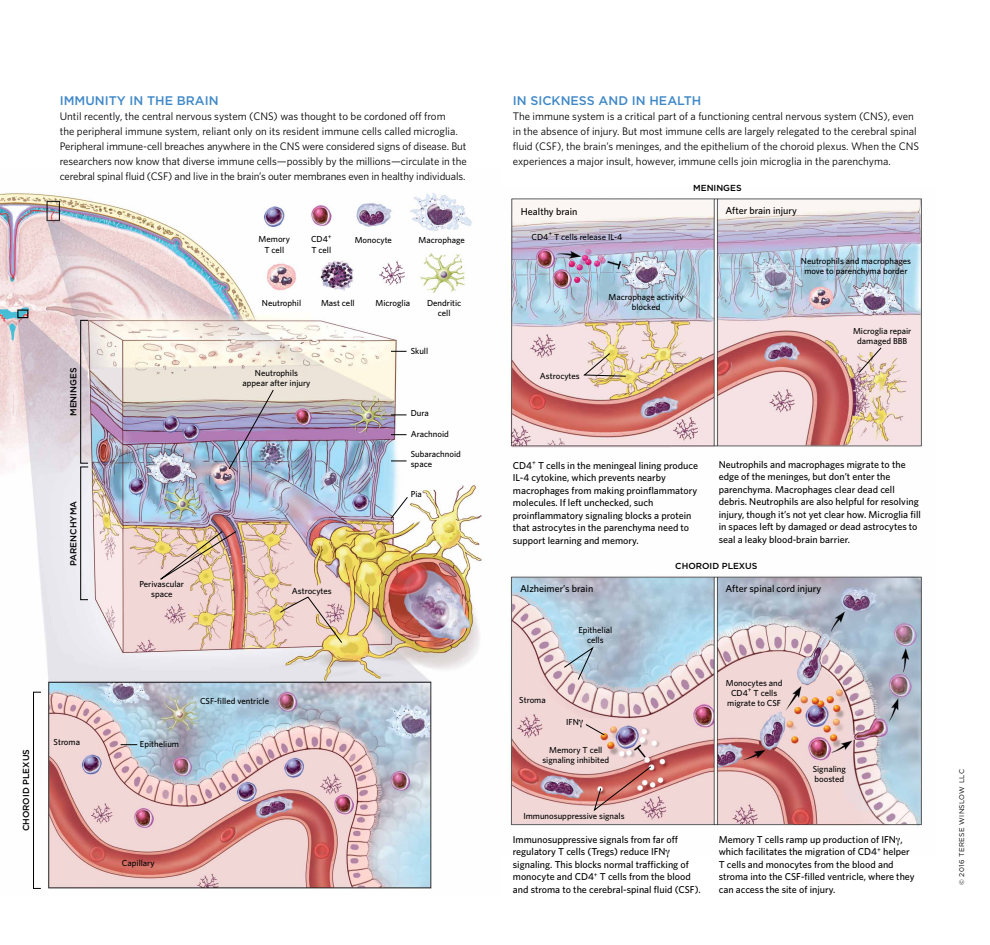
<style>
.page{position:relative;width:990px;height:945px;background:#fff}
.page>*{position:absolute;margin:0;border:0;box-sizing:border-box;transform-origin:0 0}
.t1{font:500 12.5px "Gotham";color:#3f88c8}
.t2{font:11px/15px "Whitney";color:#000}
.t3{font:500 10px/12.5px "Whitney";color:#000}
.t4{font:500 8.75px/10px "Whitney";color:#000;text-align:center}
.t5{font:500 8.75px "Gotham";color:#000}
.t6{font:6.88px "Gotham";letter-spacing:.05em;color:#000}
</style>
<div class="page">
<img style="left:510px;top:198px;width:412px;height:628px">
<img style="left:0;top:193px;width:482px;height:696px">
<img style="left:228px;top:389px;width:46px;height:81px">
<svg style="left:280px;top:597px;width:63px;height:46px;background:#e3c8bf"></svg>
<svg style="left:121px;top:744px;width:16px;height:1px"></svg>
<svg style="left:563px;top:648px;width:30px;height:32px"></svg>
<div style="left:80px;top:320px;width:8px;height:144px;border:1px solid #000"></div>
<div style="left:80px;top:467px;width:8px;height:133px;border:1px solid #000"></div>
<div style="left:33px;top:692px;width:8px;height:197px;border:1px solid #000"></div>
<svg style="left:858px;top:347px;width:24px;height:26px"></svg>
<svg style="left:391px;top:415px;width:16px;height:1px"></svg>
<svg style="left:391px;top:434px;width:16px;height:1px"></svg>
<svg style="left:391px;top:461px;width:16px;height:1px"></svg>
<svg style="left:391px;top:351px;width:16px;height:1px"></svg>
<svg style="left:390px;top:496px;width:18px;height:23px"></svg>
<img style="left:160px;top:531px;width:77px;height:49px">
<svg style="left:593px;top:766px;width:59px;height:46px;background:#cf8a86"></svg>
<svg style="left:583px;top:353px;width:43px;height:24px"></svg>
<svg style="left:579px;top:720px;width:26px;height:16px"></svg>
<p class="t1" style="left:60px;top:92px;width:160px">IMMUNITY IN THE BRAIN</p>
<p class="t2" style="left:60px;top:108px;width:409px">Until recently, the central nervous system (CNS) was thought to be cordoned off from<br>the peripheral immune system, reliant only on its resident immune cells called microglia.<br>Peripheral immune-cell breaches anywhere in the CNS were considered signs of disease. But researchers now know that diverse immune cells—possibly by the millions—circulate in the cerebral spinal fluid (CSF) and live in the brain’s outer membranes even in healthy individuals.</p>
<p class="t4" style="left:259px;top:234px;width:33px">Memory<br>T cell</p>
<p class="t4" style="left:311px;top:234px;width:22px;text-align:left">CD4<sup>+<br></sup>T cell</p>
<p class="t4" style="left:355px;top:234px;width:39px">Monocyte</p>
<p class="t4" style="left:418px;top:234px;width:48px">Macrophage</p>
<p class="t4" style="left:262px;top:298px;width:41px">Neutrophil</p>
<p class="t4" style="left:321px;top:298px;width:35px">Mast cell</p>
<p class="t4" style="left:376px;top:298px;width:36px">Microglia</p>
<p class="t4" style="left:427px;top:298px;width:36px">Dendritic cell</p>
<p class="t5" style="left:68px;top:416px;width:50px;rotate:-90deg">MENINGES</p>
<p class="t5" style="left:68px;top:566px;width:67px;rotate:-90deg">PARENCHYMA</p>
<p class="t4" style="left:243px;top:368px;width:69px">Neutrophils appear after injury</p>
<p class="t4" style="left:139px;top:579px;width:46px">Perivascular space</p>
<p class="t4" style="left:292px;top:586px;width:41px">Astrocytes</p>
<p class="t4" style="left:411px;top:346px;width:19px">Skull</p>
<p class="t4" style="left:411px;top:408px;width:20px">Dura</p>
<p class="t4" style="left:411px;top:429px;width:40px">Arachnoid</p>
<p class="t4" style="left:411px;top:449px;width:52px;text-align:left">Subarachnoid space</p>
<p class="t4" style="left:411px;top:489px;width:13px">Pia</p>
<p class="t5" style="left:20px;top:831px;width:84px;rotate:-90deg">CHOROID PLEXUS</p>
<p class="t4" style="left:54px;top:737px;width:28px">Stroma</p>
<p class="t4" style="left:140px;top:739px;width:41px">Epithelium</p>
<p class="t4" style="left:200px;top:696px;width:71px">CSF-filled ventricle</p>
<p class="t4" style="left:122px;top:858px;width:34px">Capillary</p>
<p class="t1" style="left:513px;top:92px;width:190px">IN SICKNESS AND IN HEALTH</p>
<p class="t2" style="left:513px;top:108px;width:408px">The immune system is a critical part of a functioning central nervous system (CNS), even in the absence of injury. But most immune cells are largely relegated to the cerebral spinal fluid (CSF), the brain’s meninges, and the epithelium of the choroid plexus. When the CNS experiences a major insult, however, immune cells join microglia in the parenchyma.</p>
<p class="t3" style="left:521px;top:205px;width:58px">Healthy brain</p>
<p class="t4" style="left:532px;top:232px;width:92px">CD4<sup>+</sup> T cells release IL-4</p>
<p class="t4" style="left:609px;top:292px;width:77px">Macrophage activity blocked</p>
<p class="t5" style="left:693px;top:182px;width:50px">MENINGES</p>
<p class="t3" style="left:725px;top:204px;width:73px">After brain injury</p>
<p class="t4" style="left:801px;top:256px;width:112px">Neutrophils and macrophages move to parenchyma border</p>
<p class="t4" style="left:853px;top:326px;width:60px">Microglia repair damaged BBB</p>
<p class="t4" style="left:540px;top:370px;width:41px">Astrocytes</p>
<p class="t3" style="left:513px;top:459px;width:187px">CD4<sup>+</sup> T cells in the meningeal lining produce IL-4 cytokine, which prevents nearby macrophages from making proinflammatory molecules. If left unchecked, such proinflammatory signaling blocks a protein that astrocytes in the parenchyma need to support learning and memory.</p>
<p class="t3" style="left:719px;top:458px;width:204px">Neutrophils and macrophages migrate to the edge of the meninges, but don’t enter the parenchyma. Macrophages clear dead cell debris. Neutrophils are also helpful for resolving injury, though it’s not yet clear how. Microglia fill in spaces left by damaged or dead astrocytes to seal a leaky blood-brain barrier.</p>
<p class="t3" style="left:520px;top:582px;width:75px">Alzheimer’s brain</p>
<p class="t4" style="left:519px;top:695px;width:28px">Stroma</p>
<p class="t4" style="left:578px;top:625px;width:35px">Epithelial cells</p>
<p class="t4" style="left:566px;top:717px;width:14px">IFN</p>
<p class="t4" style="left:542px;top:745px;width:68px">Memory T cell signaling inhibited</p>
<p class="t4" style="left:523px;top:811px;width:103px">Immunosuppressive signals</p>
<p class="t5" style="left:675px;top:560px;width:84px">CHOROID PLEXUS</p>
<p class="t3" style="left:725px;top:582px;width:97px">After spinal cord injury</p>
<p class="t4" style="left:726px;top:678px;width:58px">Monocytes and<br>CD4<sup>+</sup> T cells migrate to CSF</p>
<p class="t4" style="left:813px;top:764px;width:35px;text-align:left">Signaling boosted</p>
<p class="t3" style="left:513px;top:833px;width:190px">Immunosuppressive signals from far off regulatory T cells (Tregs) reduce IFN signaling. This blocks normal trafficking of monocyte and CD4<sup>+</sup> T cells from the blood and stroma to the cerebral-spinal fluid (CSF).</p>
<p class="t3" style="left:719px;top:833px;width:197px">Memory T cells ramp up production of IFN , which facilitates the migration of CD4<sup>+</sup> helper T cells and monocytes from the blood and stroma into the CSF-filled ventricle, where they can access the site of injury.</p>
<p class="t6" style="left:957px;top:885px;width:117px;rotate:-90deg">© 2016 TERESE WINSLOW LLC</p>
</div>
